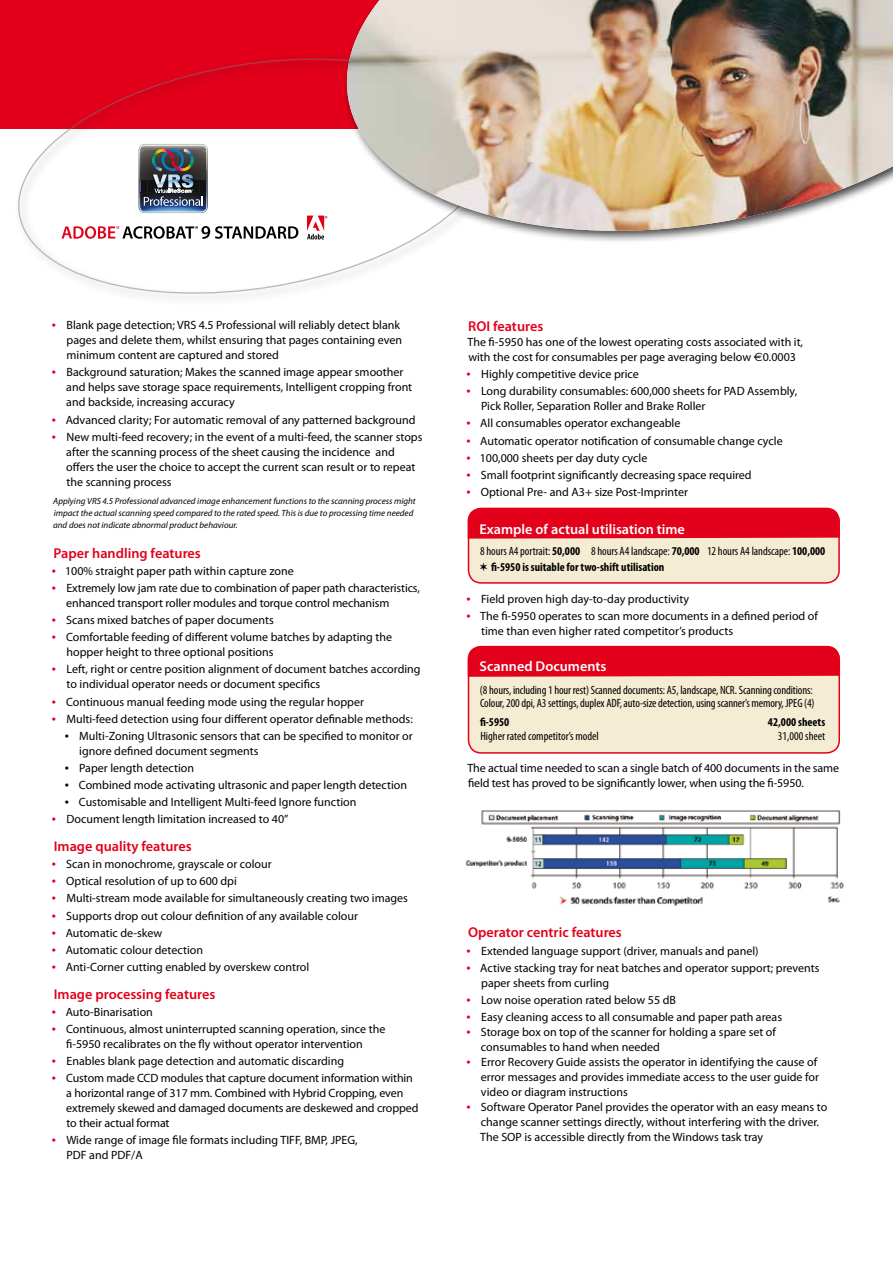
<style>
.page{position:relative;width:893px;height:1263px;background:#fff}
.page>*{position:absolute;margin:0;border:0;box-sizing:border-box;transform-origin:0 0}
.t1{font:600 14.25px "Myriad Pro";color:#e2001a}
.t2{font:600 14.25px "Myriad Pro";color:#fff}
.t3{font:12px/15px "Myriad Pro";color:#000}
.t4{font:condensed 12px/13.5px "Myriad Pro";letter-spacing:-.01em;color:#000}
.t5{font:700 condensed 12px/16.5px "Myriad Pro";color:#000}
.t6{font:italic 9px/12px "Myriad Pro";color:#000}
.s1{font-size:15px;color:#e2001a}
.s2{font-size:15px}
.s3{font-family:"Euro Sans"}
.s4{font-weight:400}
</style>
<div class="page">
<div style="left:469px;top:647px;width:370px;height:106px;background:#f5ecd4;border-radius:13px"></div>
<div style="left:468px;top:646px;width:372px;height:31px;background:#e2001a"></div>
<div style="left:0;top:0;width:893px;height:129px;background:#e2001a"></div>
<div style="left:468px;top:646px;width:372px;height:108px;border:2px solid #e2001a;border-radius:13px"></div>
<div style="left:469px;top:509px;width:370px;height:74px;background:#f5ecd4;border-radius:13px"></div>
<div style="left:468px;top:508px;width:372px;height:31px;background:#e2001a"></div>
<div style="left:468px;top:508px;width:372px;height:76px;border:2px solid #e2001a;border-radius:13px"></div>
<svg style="left:18px;top:58px;width:384px;height:241px"></svg>
<img style="left:465px;top:810px;width:379px;height:96px">
<img style="left:138px;top:192px;width:1px;height:19px">
<img style="left:139px;top:144px;width:69px;height:69px">
<svg style="left:332px;top:58px;width:12px;height:195px"></svg>
<img style="left:344px;top:0;width:549px;height:253px">
<svg style="left:303px;top:213px;width:25px;height:29px"></svg>
<svg style="left:307px;top:216px;width:20px;height:23px"></svg>
<svg style="left:62px;top:226px;width:236px;height:13px"></svg>
<p class="t3" style="left:67px;top:318px;width:337px;text-indent:-15px"><span class="s1">•</span> Blank page detection; VRS 4.5 Professional will reliably detect blank pages and delete them, whilst ensuring that pages containing even minimum content are captured and stored</p>
<p class="t3" style="left:66px;top:365px;width:347px;text-indent:-14px"><span class="s1">•</span> Background saturation; Makes the scanned image appear smoother and helps save storage space requirements, Intelligent cropping front and backside, increasing accuracy</p>
<p class="t3" style="left:52px;top:412px;width:365px"><span class="s1">•</span> Advanced clarity; For automatic removal of any patterned background</p>
<p class="t3" style="left:66px;top:429px;width:358px;text-indent:-14px"><span class="s1">•</span> New multi-feed recovery; in the event of a multi-feed, the scanner stops after the scanning process of the sheet causing the incidence and offers the user the choice to accept the current scan result or to repeat the scanning process</p>
<p class="t6" style="left:53px;top:495px;width:364px">Applying VRS 4.5 Professional advanced image enhancement functions to the scanning process might impact the actual scanning speed compared to the rated speed. This is due to processing time needed and does not indicate abnormal product behaviour.</p>
<p class="t1" style="left:54px;top:544px;width:149px">Paper handling features</p>
<p class="t3" style="left:52px;top:563px;width:243px"><span class="s1">•</span> 100% straight paper path within capture zone</p>
<p class="t3" style="left:66px;top:580px;width:355px;text-indent:-14px"><span class="s1">•</span> Extremely low jam rate due to combination of paper path characteristics, enhanced transport roller modules and torque control mechanism</p>
<p class="t3" style="left:52px;top:612px;width:223px"><span class="s1">•</span> Scans mixed batches of paper documents</p>
<p class="t3" style="left:67px;top:629px;width:327px;text-indent:-15px"><span class="s1">•</span> Comfortable feeding of different volume batches by adapting the hopper height to three optional positions</p>
<p class="t3" style="left:67px;top:662px;width:356px;text-indent:-15px"><span class="s1">•</span> Left, right or centre position alignment of document batches according to individual operator needs or document specifics</p>
<p class="t3" style="left:52px;top:694px;width:314px"><span class="s1">•</span> Continuous manual feeding mode using the regular hopper</p>
<p class="t3" style="left:52px;top:711px;width:362px"><span class="s1">•</span> Multi-feed detection using four different operator definable methods:</p>
<p class="t3" style="left:79px;top:728px;width:335px;text-indent:-15px"><span class="s2">•</span> Multi-Zoning Ultrasonic sensors that can be specified to monitor or ignore defined document segments</p>
<p class="t3" style="left:65px;top:760px;width:131px"><span class="s2">•</span> Paper length detection</p>
<p class="t3" style="left:65px;top:777px;width:344px"><span class="s2">•</span> Combined mode activating ultrasonic and paper length detection</p>
<p class="t3" style="left:65px;top:794px;width:293px"><span class="s2">•</span> Customisable and Intelligent Multi-feed Ignore function</p>
<p class="t3" style="left:52px;top:811px;width:238px"><span class="s1">•</span> Document length limitation increased to 40”</p>
<p class="t1" style="left:54px;top:837px;width:139px">Image quality features</p>
<p class="t3" style="left:52px;top:856px;width:221px"><span class="s1">•</span> Scan in monochrome, grayscale or colour</p>
<p class="t3" style="left:52px;top:873px;width:187px"><span class="s1">•</span> Optical resolution of up to 600 dpi</p>
<p class="t3" style="left:52px;top:891px;width:358px"><span class="s1">•</span> Multi-stream mode available for simultaneously creating two images</p>
<p class="t3" style="left:52px;top:908px;width:308px"><span class="s1">•</span> Supports drop out colour definition of any available colour</p>
<p class="t3" style="left:52px;top:925px;width:112px"><span class="s1">•</span> Automatic de-skew</p>
<p class="t3" style="left:52px;top:942px;width:153px"><span class="s1">•</span> Automatic colour detection</p>
<p class="t3" style="left:52px;top:959px;width:259px"><span class="s1">•</span> Anti-Corner cutting enabled by overskew control</p>
<p class="t1" style="left:54px;top:985px;width:163px">Image processing features</p>
<p class="t3" style="left:52px;top:1004px;width:102px"><span class="s1">•</span> Auto-Binarisation</p>
<p class="t3" style="left:66px;top:1021px;width:321px;text-indent:-14px"><span class="s1">•</span> Continuous, almost uninterrupted scanning operation, since the fi-5950 recalibrates on the fly without operator intervention</p>
<p class="t3" style="left:52px;top:1053px;width:294px"><span class="s1">•</span> Enables blank page detection and automatic discarding</p>
<p class="t3" style="left:66px;top:1070px;width:354px;text-indent:-14px"><span class="s1">•</span> Custom made CCD modules that capture document information within a horizontal range of 317 mm. Combined with Hybrid Cropping, even extremely skewed and damaged documents are deskewed and cropped to their actual format</p>
<p class="t3" style="left:66px;top:1133px;width:293px;text-indent:-15px"><span class="s1">•</span> Wide range of image file formats including TIFF, BMP, JPEG,<br>PDF and PDF/A</p>
<p class="t1" style="left:468px;top:317px;width:77px">ROI features</p>
<p class="t3" style="left:467px;top:334px;width:337px">The fi-5950 has one of the lowest operating costs associated with it, with the cost for consumables per page averaging below <span class="s3">E</span>0.0003</p>
<p class="t3" style="left:466px;top:366px;width:174px"><span class="s1">•</span> Highly competitive device price</p>
<p class="t3" style="left:481px;top:384px;width:318px;text-indent:-15px"><span class="s1">•</span> Long durability consumables: 600,000 sheets for PAD Assembly,<br>Pick Roller, Separation Roller and Brake Roller</p>
<p class="t3" style="left:466px;top:416px;width:215px"><span class="s1">•</span> All consumables operator exchangeable</p>
<p class="t3" style="left:466px;top:433px;width:318px"><span class="s1">•</span> Automatic operator notification of consumable change cycle</p>
<p class="t3" style="left:466px;top:450px;width:182px"><span class="s1">•</span> 100,000 sheets per day duty cycle</p>
<p class="t3" style="left:466px;top:467px;width:287px"><span class="s1">•</span> Small footprint significantly decreasing space required</p>
<p class="t3" style="left:466px;top:484px;width:223px"><span class="s1">•</span> Optional Pre- and A3+ size Post-Imprinter</p>
<p class="t2" style="left:480px;top:520px;width:207px">Example of actual utilisation time</p>
<p class="t5" style="left:491px;top:542px;width:336px;text-indent:-11px"><span class="s4">8 hours A4 portrait:</span> 50,000 <span class="s4">8 hours A4 landscape:</span> 70,000 <span class="s4">12 hours A4 landscape:</span> 100,000 fi-5950 is suitable for two-shift utilisation</p>
<p class="t3" style="left:466px;top:591px;width:224px"><span class="s1">•</span> Field proven high day-to-day productivity</p>
<p class="t3" style="left:481px;top:608px;width:338px;text-indent:-15px"><span class="s1">•</span> The fi-5950 operates to scan more documents in a defined period of time than even higher rated competitor’s products</p>
<p class="t2" style="left:480px;top:657px;width:128px">Scanned Documents</p>
<p class="t4" style="left:480px;top:683px;width:336px">(8 hours, including 1 hour rest) Scanned documents: A5, landscape, NCR. Scanning conditions:<br>Colour, 200 dpi, A3 settings, duplex ADF, auto-size detection, using scanner’s memory, JPEG (4)</p>
<p class="t5" style="left:480px;top:713px;width:31px">fi-5950</p>
<p class="t5" style="left:768px;top:713px;width:59px">42,000 sheets</p>
<p class="t4" style="left:480px;top:729px;width:120px">Higher rated competitor’s model</p>
<p class="t4" style="left:778px;top:729px;width:49px">31,000 sheet</p>
<p class="t3" style="left:467px;top:761px;width:373px">The actual time needed to scan a single batch of 400 documents in the same field test has proved to be significantly lower, when using the fi-5950.</p>
<p class="t1" style="left:468px;top:923px;width:155px">Operator centric features</p>
<p class="t3" style="left:466px;top:943px;width:294px"><span class="s1">•</span> Extended language support (driver, manuals and panel)</p>
<p class="t3" style="left:481px;top:960px;width:340px;text-indent:-15px"><span class="s1">•</span> Active stacking tray for neat batches and operator support; prevents paper sheets from curling</p>
<p class="t3" style="left:466px;top:992px;width:211px"><span class="s1">•</span> Low noise operation rated below 55 dB</p>
<p class="t3" style="left:466px;top:1009px;width:317px"><span class="s1">•</span> Easy cleaning access to all consumable and paper path areas</p>
<p class="t3" style="left:481px;top:1024px;width:297px;text-indent:-14px"><span class="s1">•</span> Storage box on top of the scanner for holding a spare set of consumables to hand when needed</p>
<p class="t3" style="left:481px;top:1054px;width:340px;text-indent:-14px"><span class="s1">•</span> Error Recovery Guide assists the operator in identifying the cause of error messages and provides immediate access to the user guide for video or diagram instructions</p>
<p class="t3" style="left:480px;top:1099px;width:349px;text-indent:-14px"><span class="s1">•</span> Software Operator Panel provides the operator with an easy means to change scanner settings directly, without interfering with the driver.<br>The SOP is accessible directly from the Windows task tray</p>
</div>
